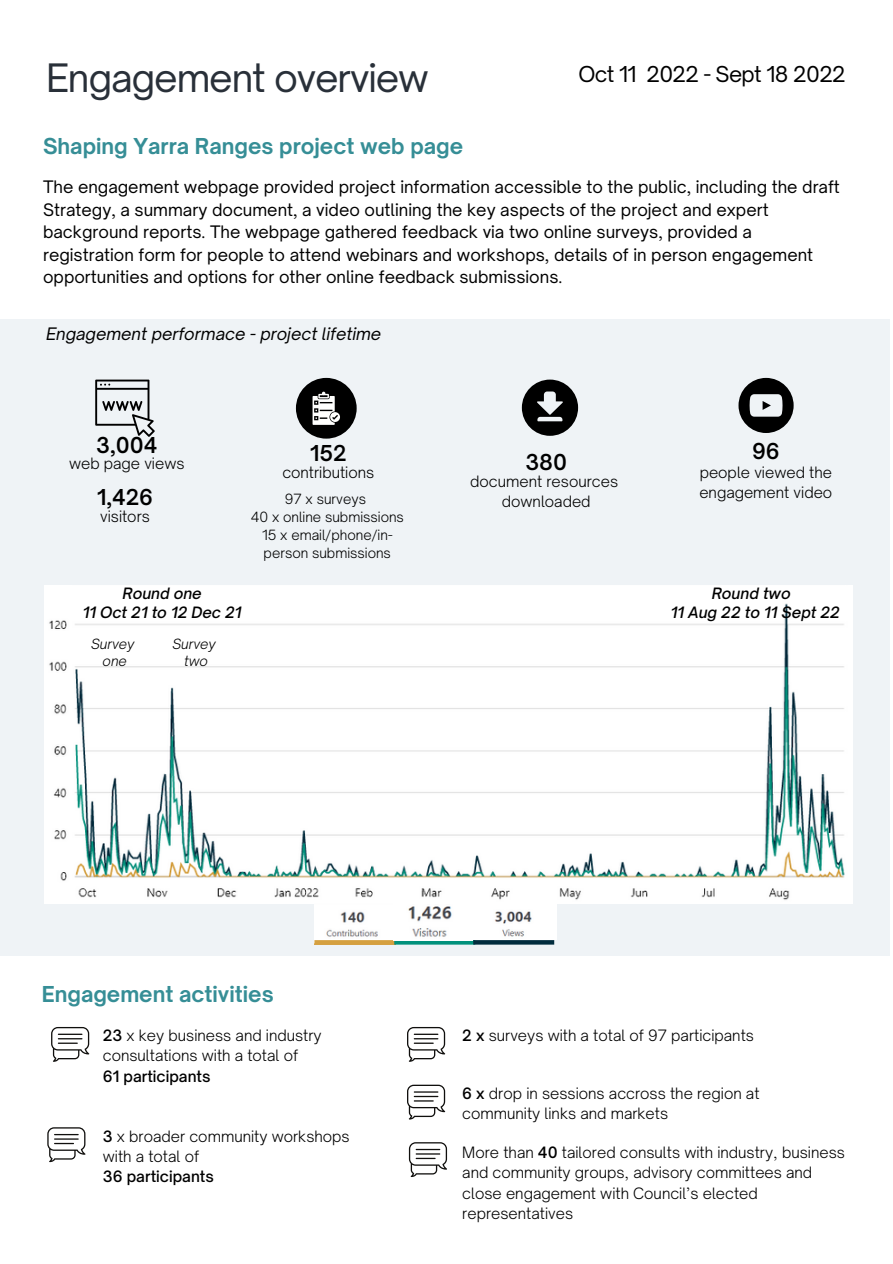
<style>
.page{position:relative;width:893px;height:1264px;background:#fff}
.page>*{position:absolute;margin:0;border:0;box-sizing:border-box;transform-origin:0 0}
.t1{font:37.5px "Open Sauce One";letter-spacing:-.03em;color:#293039}
.t2{font:700 21px "Open Sauce One";color:#368e96}
.t3{font:21px "Open Sauce One";letter-spacing:-.03em;color:#000}
.t4{font:600 21px "Open Sauce One";color:#000}
.t5{font:16.5px/22.5px "Open Sauce One";color:#000}
.t6{font:italic 16.5px "Open Sauce One";color:#000}
.t7{font:300 15px/20.2px "Open Sauce One";color:#000}
.t8{font:italic 500 15px/19px "Open Sauce One";color:#000;text-align:center}
.t9{font:500 15px "Open Sauce One";color:#000}
.t10{font:300 13.5px/18px "Open Sauce One";color:#000;text-align:center}
.t11{font:italic 300 13.5px/16.8px "Open Sauce One";color:#000;text-align:center}
.s1{font-weight:500}
</style>
<div class="page">
<div style="left:0;top:320px;width:889px;height:635px;background:#eff3f6"></div>
<svg style="left:738px;top:378px;width:55px;height:55px"></svg>
<div style="left:296px;top:378px;width:60px;height:60px;background:#000;border-radius:50%"></div>
<svg style="left:312px;top:391px;width:28px;height:34px"></svg>
<svg style="left:522px;top:379px;width:56px;height:57px"></svg>
<svg style="left:95px;top:379px;width:60px;height:58px"></svg>
<img style="left:45px;top:585px;width:807px;height:318px">
<img style="left:314px;top:904px;width:80px;height:36px">
<svg style="left:314px;top:940px;width:80px;height:4px"></svg>
<svg style="left:394px;top:940px;width:79px;height:4px"></svg>
<svg style="left:473px;top:940px;width:81px;height:4px"></svg>
<svg style="left:51px;top:1027px;width:38px;height:34px"></svg>
<svg style="left:47px;top:1127px;width:38px;height:35px"></svg>
<hr style="left:54px;top:1142px;width:20px;height:2px;background:#100f0d">
<svg style="left:407px;top:1084px;width:38px;height:35px"></svg>
<svg style="left:409px;top:1142px;width:38px;height:34px"></svg>
<hr style="left:415px;top:1157px;width:20px;height:2px;background:#100f0d">
<svg style="left:407px;top:1027px;width:38px;height:34px"></svg>
<img style="left:473px;top:904px;width:83px;height:36px">
<img style="left:394px;top:899px;width:78px;height:41px">
<h1 class="t1" style="left:46px;top:55px;width:384px">Engagement overview</h1>
<h2 class="t2" style="left:43px;top:133px;width:421px">Shaping Yarra Ranges project web page</h2>
<p class="t5" style="left:43px;top:176px;width:798px">The engagement webpage provided project information accessible to the public, including the draft Strategy, a summary document, a video outlining the key aspects of the project and expert background reports. The webpage gathered feedback via two online surveys, provided a registration form for people to attend webinars and workshops, details of in person engagement opportunities and options for other online feedback submissions.</p>
<h2 class="t3" style="left:578px;top:61px;width:269px">Oct 11 2022 - Sept 18 2022</h2>
<p class="t6" style="left:46px;top:324px;width:337px">Engagement performace - project lifetime</p>
<h2 class="t4" style="left:96px;top:431px;width:63px">3,004</h2>
<p class="t7" style="left:69px;top:453px;width:117px">web page views</p>
<h2 class="t4" style="left:97px;top:484px;width:58px">1,426</h2>
<p class="t7" style="left:100px;top:506px;width:51px">visitors</p>
<h2 class="t4" style="left:310px;top:440px;width:38px">152</h2>
<p class="t7" style="left:282px;top:462px;width:93px">contributions</p>
<p class="t10" style="left:251px;top:489px;width:155px">97 x surveys<br>40 x online submissions<br>15 x email/phone/in&shy;person submissions</p>
<h2 class="t4" style="left:525px;top:449px;width:43px">380</h2>
<p class="t7" style="left:470px;top:471px;width:149px;text-align:center">document resources downloaded</p>
<h2 class="t4" style="left:752px;top:438px;width:29px">96</h2>
<p class="t7" style="left:699px;top:462px;width:134px">people viewed the engagement video</p>
<p class="t8" style="left:83px;top:584px;width:160px">Round one<br>11 Oct 21 to 12 Dec 21</p>
<p class="t8" style="left:670px;top:584px;width:171px">Round two<br>11 Aug 22 to 11 Sept 22</p>
<p class="t11" style="left:91px;top:635px;width:45px">Survey one</p>
<p class="t11" style="left:172px;top:635px;width:45px">Survey two</p>
<h2 class="t2" style="left:42px;top:981px;width:233px">Engagement activities</h2>
<p class="t7" style="left:103px;top:1025px;width:220px"><span class="s1">23</span> x key business and industry consultations with a total of</p>
<p class="t9" style="left:103px;top:1066px;width:109px">61 participants</p>
<p class="t7" style="left:103px;top:1125px;width:248px"><span class="s1">3</span> x broader community workshops with a total of</p>
<p class="t9" style="left:103px;top:1166px;width:113px">36 participants</p>
<p class="t7" style="left:462px;top:1025px;width:293px"><span class="s1">2 x</span> surveys with a total of 97 participants</p>
<p class="t7" style="left:462px;top:1083px;width:299px"><span class="s1">6 x</span> drop in sessions accross the region at community links and markets</p>
<p class="t7" style="left:462px;top:1142px;width:384px">More than <span class="s1">40</span> tailored consults with industry, business and community groups, advisory committees and close engagement with Council’s elected representatives</p>
</div>
